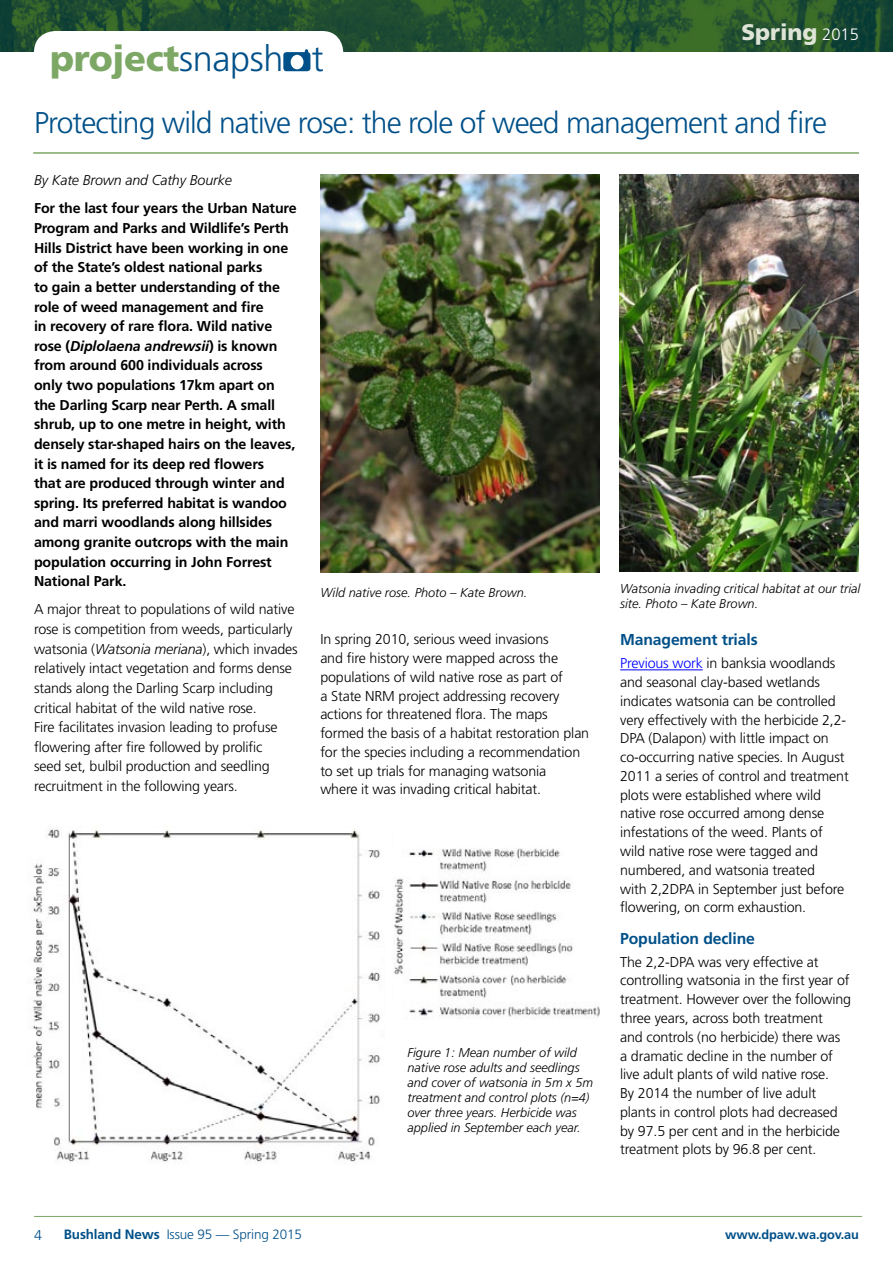
<style>
.page{position:relative;width:893px;height:1263px;background:#fff}
.page>*{position:absolute;margin:0;border:0;box-sizing:border-box;transform-origin:0 0}
.t1{font:900 36px "Frutiger";letter-spacing:-.01em;color:#7ca765}
.t2{font:300 30px "Frutiger";letter-spacing:-.03em;color:#005089}
.t3{font:900 22.5px "Frutiger";color:#dee5d6}
.t4{font:700 15.75px "Frutiger";letter-spacing:-.01em;color:#005089}
.t5{font:300 14.25px/18.8px "Frutiger";letter-spacing:-.01em;color:#000}
.t6{font:700 14.25px/19.6px "Frutiger";letter-spacing:-.01em;color:#000}
.t7{font:italic 300 14.25px "Frutiger";letter-spacing:-.01em;color:#000}
.t8{font:300 14.25px "Frutiger";color:#005089}
.t9{font:300 13.5px "Frutiger";letter-spacing:-.01em;color:#005089}
.t10{font:italic 300 12.75px/15px "Frutiger";color:#000}
.t11{font:700 12.75px "Frutiger";letter-spacing:-.01em;color:#005089}
.s1{font-weight:300;font-size:16.5px;color:#fff}
.s2{font-weight:300;color:#005089}
.s3{font-style:italic}
.s4{color:#00f}
.s5{font-weight:700}
</style>
<div class="page">
<img style="left:0;top:0;width:893px;height:51px">
<hr style="left:34px;top:1216px;width:828px;height:1px;background:#7ca765">
<div style="left:34px;top:31px;width:309px;height:94px;background:#fff;border-radius:21px"></div>
<div style="left:283px;top:52px;width:27px;height:19px;background:#005089;border-radius:3px"></div>
<div style="left:291px;top:55px;width:12px;height:14px;background:#fff;border-radius:50%"></div>
<hr style="left:33px;top:152px;width:826px;height:2px;background:#7ca765">
<img style="left:619px;top:175px;width:240px;height:397px">
<img style="left:320px;top:174px;width:280px;height:398px">
<img style="left:32px;top:829px;width:349px;height:333px">
<hr style="left:620px;top:669px;width:83px;height:1px;background:#00f">
<img style="left:394px;top:848px;width:206px;height:171px">
<h3 class="t3" style="left:741px;top:18px;width:119px">Spring <span class="s1">2015</span></h3>
<h1 class="t1" style="left:50px;top:37px;width:275px">project<span class="s2">snapsh t</span></h1>
<h2 class="t2" style="left:34px;top:106px;width:794px">Protecting wild native rose: the role of weed management and fire</h2>
<p class="t7" style="left:34px;top:172px;width:199px">By Kate Brown and Cathy Bourke</p>
<p class="t6" style="left:34px;top:199px;width:264px">For the last four years the Urban Nature Program and Parks and Wildlife’s Perth Hills District have been working in one of the State’s oldest national parks<br>to gain a better understanding of the role of weed management and fire<br>in recovery of rare flora. Wild native rose (<span class="s3">Diplolaena andrewsii</span>) is known from around 600 individuals across<br>only two populations 17km apart on the Darling Scarp near Perth. A small shrub, up to one metre in height, with densely star-shaped hairs on the leaves, it is named for its deep red flowers<br>that are produced through winter and spring. Its preferred habitat is wandoo and marri woodlands along hillsides among granite outcrops with the main population occurring in John Forrest National Park.</p>
<p class="t5" style="left:34px;top:600px;width:265px;line-height:19.6px">A major threat to populations of wild native rose is competition from weeds, particularly watsonia (<span class="s3">Watsonia meriana</span>), which invades relatively intact vegetation and forms dense stands along the Darling Scarp including critical habitat of the wild native rose.<br>Fire facilitates invasion leading to profuse flowering after fire followed by prolific<br>seed set, bulbil production and seedling recruitment in the following years.</p>
<p class="t10" style="left:320px;top:585px;width:209px">Wild native rose. Photo – Kate Brown.</p>
<p class="t10" style="left:620px;top:581px;width:242px">Watsonia invading critical habitat at our trial site. Photo – Kate Brown.</p>
<p class="t5" style="left:320px;top:630px;width:270px">In spring 2010, serious weed invasions<br>and fire history were mapped across the populations of wild native rose as part of<br>a State NRM project addressing recovery actions for threatened flora. The maps formed the basis of a habitat restoration plan for the species including a recommendation to set up trials for managing watsonia<br>where it was invading critical habitat.</p>
<p class="t4" style="left:620px;top:631px;width:139px">Management trials</p>
<p class="t5" style="left:620px;top:654px;width:230px"><span class="s4">Previous work</span> in banksia woodlands and seasonal clay-based wetlands indicates watsonia can be controlled very effectively with the herbicide 2,2- DPA (Dalapon) with little impact on co-occurring native species. In August 2011 a series of control and treatment plots were established where wild native rose occurred among dense infestations of the weed. Plants of wild native rose were tagged and numbered, and watsonia treated<br>with 2,2DPA in September just before flowering, on corm exhaustion.</p>
<p class="t4" style="left:620px;top:929px;width:136px">Population decline</p>
<p class="t5" style="left:620px;top:953px;width:233px">The 2,2-DPA was very effective at controlling watsonia in the first year of treatment. However over the following three years, across both treatment<br>and controls (no herbicide) there was<br>a dramatic decline in the number of live adult plants of wild native rose.<br>By 2014 the number of live adult plants in control plots had decreased by 97.5 per cent and in the herbicide treatment plots by 96.8 per cent.</p>
<p class="t10" style="left:407px;top:1045px;width:187px">Figure 1: Mean number of wild native rose adults and seedlings and cover of watsonia in 5m x 5m treatment and control plots (n=4) over three years. Herbicide was applied in September each year.</p>
<p class="t8" style="left:34px;top:1227px;width:9px">4</p>
<p class="t9" style="left:64px;top:1227px;width:240px"><span class="s5">Bushland News</span> Issue 95 — Spring 2015</p>
<p class="t11" style="left:725px;top:1226px;width:135px">www.dpaw.wa.gov.au</p>
</div>
